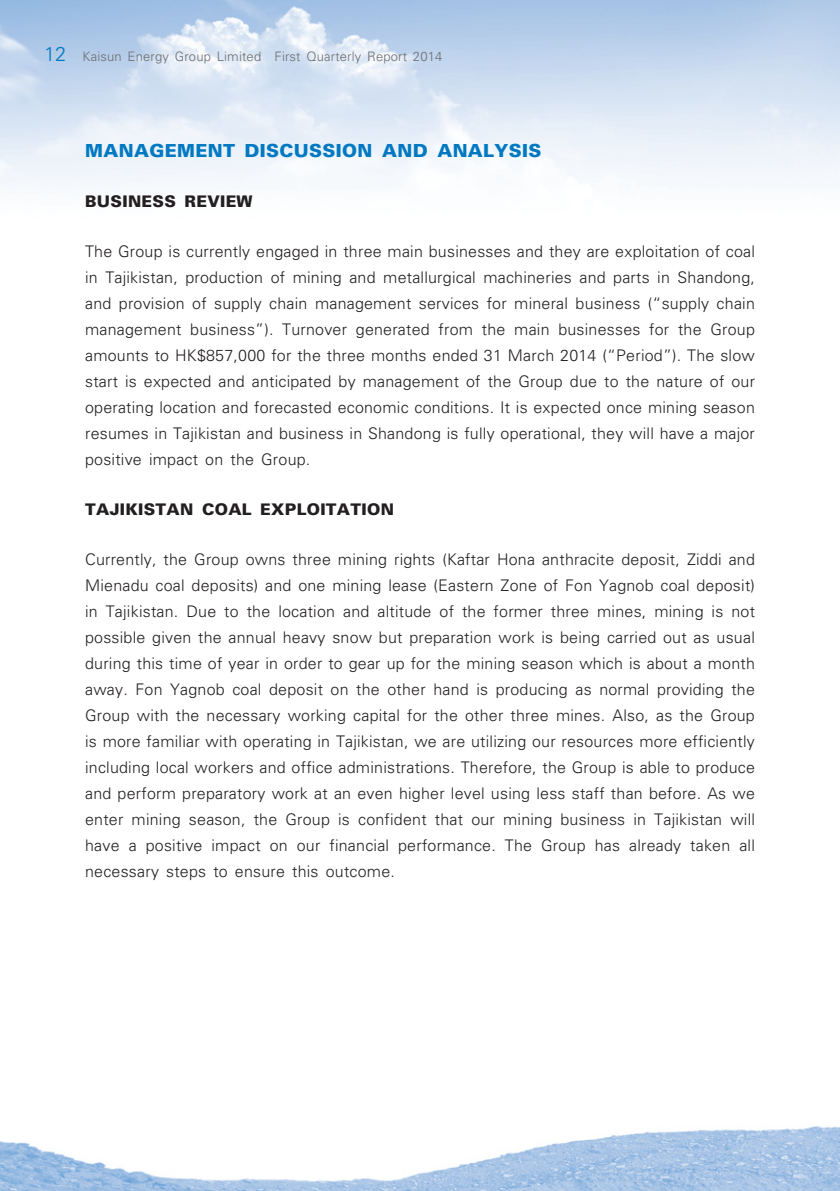
<style>
.page{position:relative;width:840px;height:1191px;background:#fff}
.page>*{position:absolute;margin:0;border:0;box-sizing:border-box;transform-origin:0 0}
._03_H1{font:900 18px "Univers LT Std";letter-spacing:.015em;color:#0079c2}
._01_Body_Text{font:300 16px/26px "Univers LT Std";letter-spacing:.015em;color:#231f20;text-align:justify}
._04___H2{font:900 16px "Univers LT Std";letter-spacing:.015em;color:#231f20}
.t1{font:300 13px "Univers LT Std";letter-spacing:.015em;color:#6c6d70}
.s1{font-size:20px;color:#0079c2}
</style>
<div class="page">
<img style="left:0;top:0;width:839px;height:185px">
<img style="left:0;top:1126px;width:839px;height:65px">
<p class="t1" style="left:44px;top:48px;width:399px"><span class="s1">12</span> Kaisun Energy Group Limited First Quarterly Report 2014</p>
<p class="_03_H1" style="left:85px;top:139px;width:457px">MANAGEMENT DISCUSSION AND ANALYSIS</p>
<p class="_04___H2" style="left:85px;top:191px;width:169px">BUSINESS REVIEW</p>
<p class="_01_Body_Text" style="left:85px;top:238px;width:671px">The Group is currently engaged in three main businesses and they are exploitation of coal in Tajikistan, production of mining and metallurgical machineries and parts in Shandong, and provision of supply chain management services for mineral business (“supply chain management business”). Turnover generated from the main businesses for the Group amounts to HK$857,000 for the three months ended 31 March 2014 (“Period”). The slow start is expected and anticipated by management of the Group due to the nature of our operating location and forecasted economic conditions. It is expected once mining season resumes in Tajikistan and business in Shandong is fully operational, they will have a major positive impact on the Group.</p>
<p class="_04___H2" style="left:85px;top:499px;width:310px">TAJIKISTAN COAL EXPLOITATION</p>
<p class="_01_Body_Text" style="left:85px;top:546px;width:671px">Currently, the Group owns three mining rights (Kaftar Hona anthracite deposit, Ziddi and Mienadu coal deposits) and one mining lease (Eastern Zone of Fon Yagnob coal deposit) in Tajikistan. Due to the location and altitude of the former three mines, mining is not possible given the annual heavy snow but preparation work is being carried out as usual during this time of year in order to gear up for the mining season which is about a month away. Fon Yagnob coal deposit on the other hand is producing as normal providing the Group with the necessary working capital for the other three mines. Also, as the Group is more familiar with operating in Tajikistan, we are utilizing our resources more efficiently including local workers and office administrations. Therefore, the Group is able to produce and perform preparatory work at an even higher level using less staff than before. As we enter mining season, the Group is confident that our mining business in Tajikistan will have a positive impact on our financial performance. The Group has already taken all necessary steps to ensure this outcome.</p>
</div>
